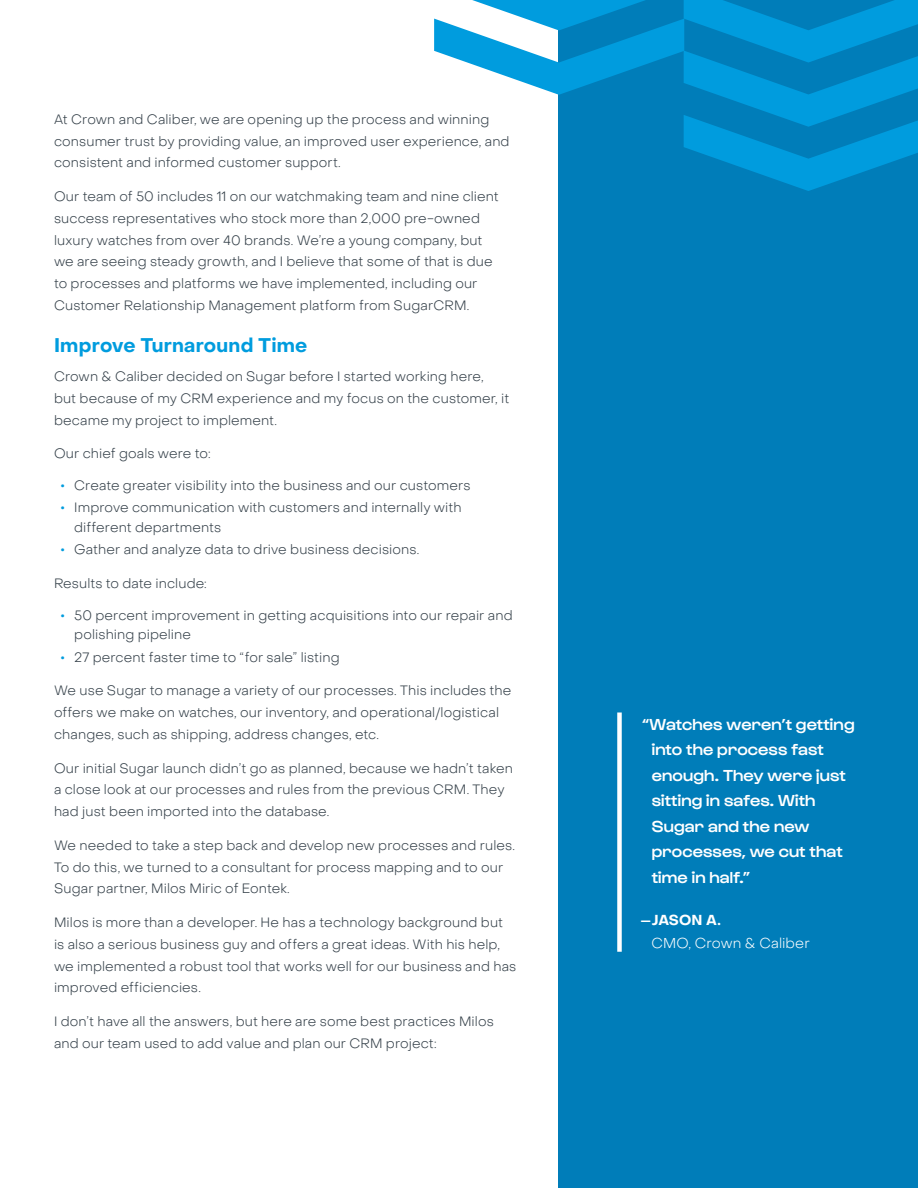
<style>
.page{position:relative;width:918px;height:1188px;background:#fff}
.page>*{position:absolute;margin:0;border:0;box-sizing:border-box;transform-origin:0 0}
.t1{font:700 19.5px "Object Sans";letter-spacing:.01em;color:#009cde}
.t2{font:500 16.5px/25.5px "Gustavo";letter-spacing:.01em;color:#fff}
.t3{font:300 14.25px/22.5px "Object Sans";letter-spacing:.005em;color:#fff}
.t4{font:300 13.5px/21.8px "Object Sans";letter-spacing:.01em;color:#333f48}
.s1{font-weight:700;color:#009cde}
.s2{font-weight:700;font-size:12px}
.s3{font-weight:700}
</style>
<div class="page">
<div style="left:559px;top:0;width:359px;height:1188px;background:#007db9"></div>
<svg style="left:434px;top:0;width:484px;height:191px"></svg>
<div style="left:617px;top:712px;width:5px;height:240px;background:#fff"></div>
<p class="t4" style="left:54px;top:108px;width:457px">At Crown and Caliber, we are opening up the process and winning consumer trust by providing value, an improved user experience, and consistent and informed customer support.</p>
<p class="t4" style="left:54px;top:186px;width:446px">Our team of 50 includes 11 on our watchmaking team and nine client success representatives who stock more than 2,000 pre-owned luxury watches from over 40 brands. We’re a young company, but we are seeing steady growth, and I believe that some of that is due to processes and platforms we have implemented, including our Customer Relationship Management platform from SugarCRM.</p>
<h1 class="t1" style="left:54px;top:333px;width:255px">Improve Turnaround Time</h1>
<p class="t4" style="left:54px;top:366px;width:457px">Crown &amp; Caliber decided on Sugar before I started working here, but because of my CRM experience and my focus on the customer, it became my project to implement.</p>
<p class="t4" style="left:54px;top:443px;width:158px">Our chief goals were to:</p>
<p class="t4" style="left:61px;top:474px;width:411px"><span class="s1">•</span> Create greater visibility into the business and our customers</p>
<p class="t4" style="left:74px;top:498px;width:389px;line-height:19.5px;text-indent:-14px"><span class="s1">•</span> Improve communication with customers and internally with different departments</p>
<p class="t4" style="left:61px;top:539px;width:360px"><span class="s1">•</span> Gather and analyze data to drive business decisions.</p>
<p class="t4" style="left:54px;top:573px;width:154px">Results to date include:</p>
<p class="t4" style="left:74px;top:605px;width:440px;line-height:19.5px;text-indent:-14px"><span class="s1">•</span> 50 percent improvement in getting acquisitions into our repair and polishing pipeline</p>
<p class="t4" style="left:61px;top:646px;width:280px"><span class="s1">•</span> 27 percent faster time to “for sale” listing</p>
<p class="t4" style="left:54px;top:680px;width:459px">We use Sugar to manage a variety of our processes. This includes the offers we make on watches, our inventory, and operational/logistical changes, such as shipping, address changes, etc.</p>
<p class="t4" style="left:54px;top:757px;width:460px">Our initial Sugar launch didn’t go as planned, because we hadn’t taken a close look at our processes and rules from the previous CRM. They had just been imported into the database.</p>
<p class="t4" style="left:54px;top:834px;width:463px">We needed to take a step back and develop new processes and rules.<br>To do this, we turned to a consultant for process mapping and to our<br>Sugar partner, Milos Miric of Eontek.</p>
<p class="t4" style="left:54px;top:912px;width:464px">Milos is more than a developer. He has a technology background but is also a serious business guy and offers a great ideas. With his help, we implemented a robust tool that works well for our business and has improved efficiencies.</p>
<p class="t4" style="left:54px;top:1011px;width:441px">I don’t have all the answers, but here are some best practices Milos and our team used to add value and plan our CRM project:</p>
<p class="t2" style="left:652px;top:712px;width:204px;text-indent:-10px">“Watches weren’t getting into the process fast enough. They were just sitting in safes. With<br>Sugar and the new processes, we cut that time in half.”</p>
<p class="t3" style="left:651px;top:909px;width:160px;text-indent:-11px"><span class="s2">—</span><span class="s3">JASON A.<br></span>CMO, Crown &amp; Caliber</p>
</div>
